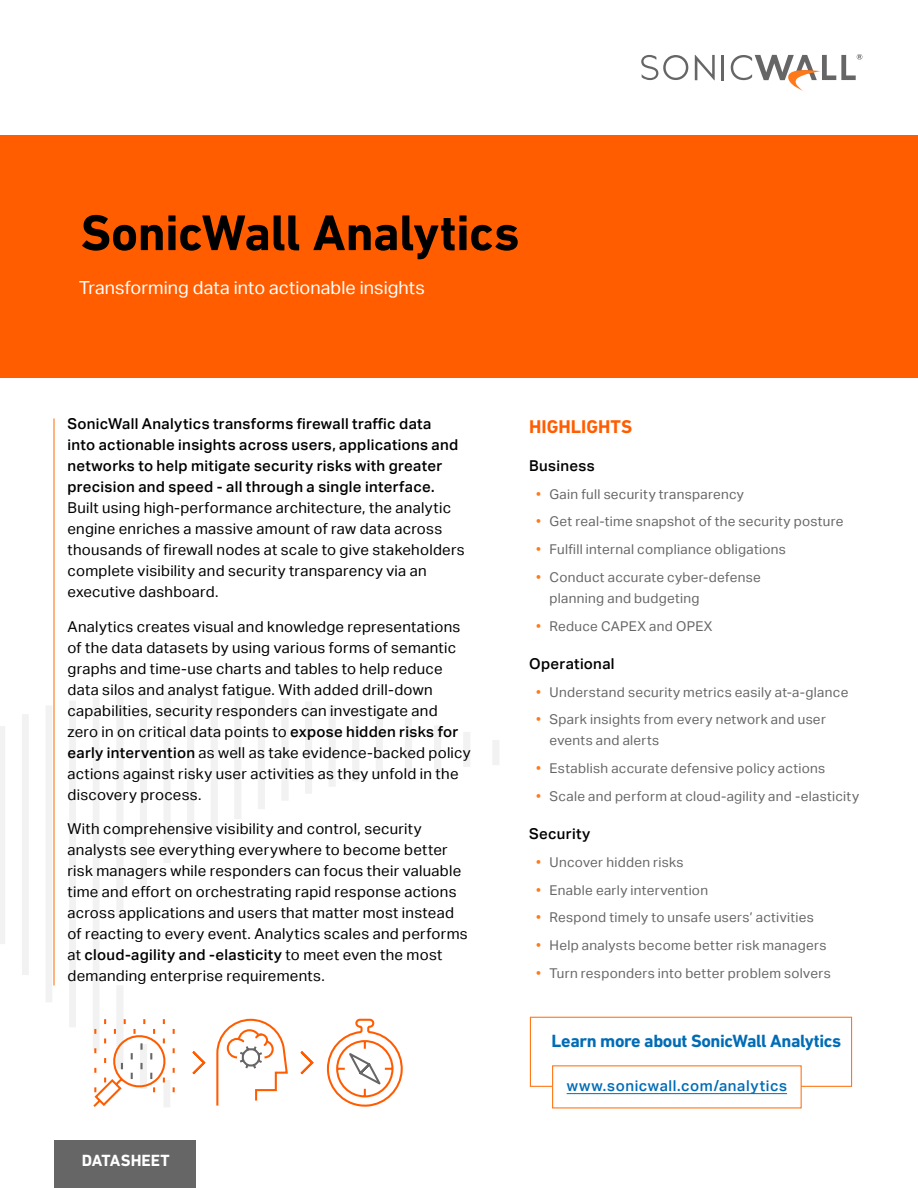
<style>
.page{position:relative;width:918px;height:1188px;background:#fff}
.page>*{position:absolute;margin:0;border:0;box-sizing:border-box;transform-origin:0 0}
.t1{font:700 51px "DIN Next LT Pro";letter-spacing:-.01em;color:#000}
.t2{font:700 18.75px "DIN Next LT Pro";color:#ff5d00}
.t3{font:18px "Aktiv Grotesk";letter-spacing:.005em;color:#fff}
.t4{font:700 18px "DIN Next LT Pro";letter-spacing:-.025em;color:#006cb6}
.t5{font:700 16.5px "DIN Next LT Pro";letter-spacing:.005em;color:#fff}
.t6{font:15px/21px "Aktiv Grotesk";letter-spacing:.02em;color:#000}
.t7{font:500 15px/21px "Aktiv Grotesk";letter-spacing:.02em;color:#000}
.t8{font:500 15px "Aktiv Grotesk";letter-spacing:.04em;color:#006cb6}
.t9{font:13.5px/21px "Aktiv Grotesk";letter-spacing:.025em;color:#666}
.s1{font-weight:500}
.s2{color:#ff791a}
</style>
<div class="page">
<svg style="left:0;top:693px;width:499px;height:334px"></svg>
<div style="left:54px;top:1140px;width:141px;height:48px;background:#666"></div>
<div style="left:0;top:135px;width:918px;height:243px;background:#ff5d00"></div>
<hr style="left:53px;top:418px;width:2px;height:567px;background:#ff791a">
<div style="left:530px;top:1017px;width:322px;height:70px;border:1px solid #ff791a"></div>
<div style="left:553px;top:1066px;width:248px;height:42px;background:#fff"></div>
<hr style="left:567px;top:1093px;width:220px;height:1px;background:#006cb6">
<svg style="left:695px;top:55px;width:20px;height:25px"></svg>
<hr style="left:722px;top:55px;width:2px;height:25px;background:#666">
<svg style="left:641px;top:55px;width:47px;height:25px"></svg>
<svg style="left:731px;top:54px;width:131px;height:37px"></svg>
<svg style="left:91px;top:1017px;width:312px;height:90px"></svg>
<h1 class="t1" style="left:81px;top:203px;width:440px">SonicWall Analytics</h1>
<p class="t3" style="left:79px;top:278px;width:347px">Transforming data into actionable insights</p>
<p class="t7" style="left:68px;top:414px;width:392px">SonicWall Analytics transforms firewall traffic data into actionable insights across users, applications and networks to help mitigate security risks with greater precision and speed - all through a single interface.</p>
<p class="t6" style="left:68px;top:498px;width:399px">Built using high-performance architecture, the analytic engine enriches a massive amount of raw data across thousands of firewall nodes at scale to give stakeholders complete visibility and security transparency via an executive dashboard.</p>
<p class="t6" style="left:68px;top:616px;width:405px">Analytics creates visual and knowledge representations of the data datasets by using various forms of semantic graphs and time-use charts and tables to help reduce data silos and analyst fatigue. With added drill-down capabilities, security responders can investigate and zero in on critical data points to <span class="s1">expose hidden risks for early intervention</span> as well as take evidence-backed policy actions against risky user activities as they unfold in the discovery process.</p>
<p class="t6" style="left:68px;top:819px;width:402px">With comprehensive visibility and control, security analysts see everything everywhere to become better risk managers while responders can focus their valuable time and effort on orchestrating rapid response actions across applications and users that matter most instead of reacting to every event. Analytics scales and performs at <span class="s1">cloud-agility and -elasticity</span> to meet even the most demanding enterprise requirements.</p>
<p class="t5" style="left:82px;top:1150px;width:90px">DATASHEET</p>
<p class="t2" style="left:529px;top:415px;width:104px">HIGHLIGHTS</p>
<p class="t7" style="left:529px;top:455px;width:67px">Business</p>
<p class="t9" style="left:536px;top:483px;width:209px"><span class="s2">•</span> Gain full security transparency</p>
<p class="t9" style="left:536px;top:511px;width:309px"><span class="s2">•</span> Get real-time snapshot of the security posture</p>
<p class="t9" style="left:536px;top:539px;width:251px"><span class="s2">•</span> Fulfill internal compliance obligations</p>
<p class="t9" style="left:550px;top:567px;width:213px;text-indent:-14px"><span class="s2">•</span> Conduct accurate cyber-defense planning and budgeting</p>
<p class="t9" style="left:536px;top:615px;width:178px"><span class="s2">•</span> Reduce CAPEX and OPEX</p>
<p class="t7" style="left:529px;top:653px;width:87px">Operational</p>
<p class="t9" style="left:536px;top:681px;width:314px"><span class="s2">•</span> Understand security metrics easily at-a-glance</p>
<p class="t9" style="left:550px;top:709px;width:278px;text-indent:-14px"><span class="s2">•</span> Spark insights from every network and user events and alerts</p>
<p class="t9" style="left:536px;top:758px;width:291px"><span class="s2">•</span> Establish accurate defensive policy actions</p>
<p class="t9" style="left:536px;top:786px;width:325px"><span class="s2">•</span> Scale and perform at cloud-agility and -elasticity</p>
<p class="t7" style="left:529px;top:823px;width:62px">Security</p>
<p class="t9" style="left:536px;top:852px;width:149px"><span class="s2">•</span> Uncover hidden risks</p>
<p class="t9" style="left:536px;top:879px;width:174px"><span class="s2">•</span> Enable early intervention</p>
<p class="t9" style="left:536px;top:907px;width:279px"><span class="s2">•</span> Respond timely to unsafe users’ activities</p>
<p class="t9" style="left:536px;top:935px;width:292px"><span class="s2">•</span> Help analysts become better risk managers</p>
<p class="t9" style="left:536px;top:963px;width:296px"><span class="s2">•</span> Turn responders into better problem solvers</p>
<p class="t4" style="left:552px;top:1030px;width:291px">Learn more about SonicWall Analytics</p>
<p class="t8" style="left:567px;top:1077px;width:222px">www.sonicwall.com/analytics</p>
</div>
